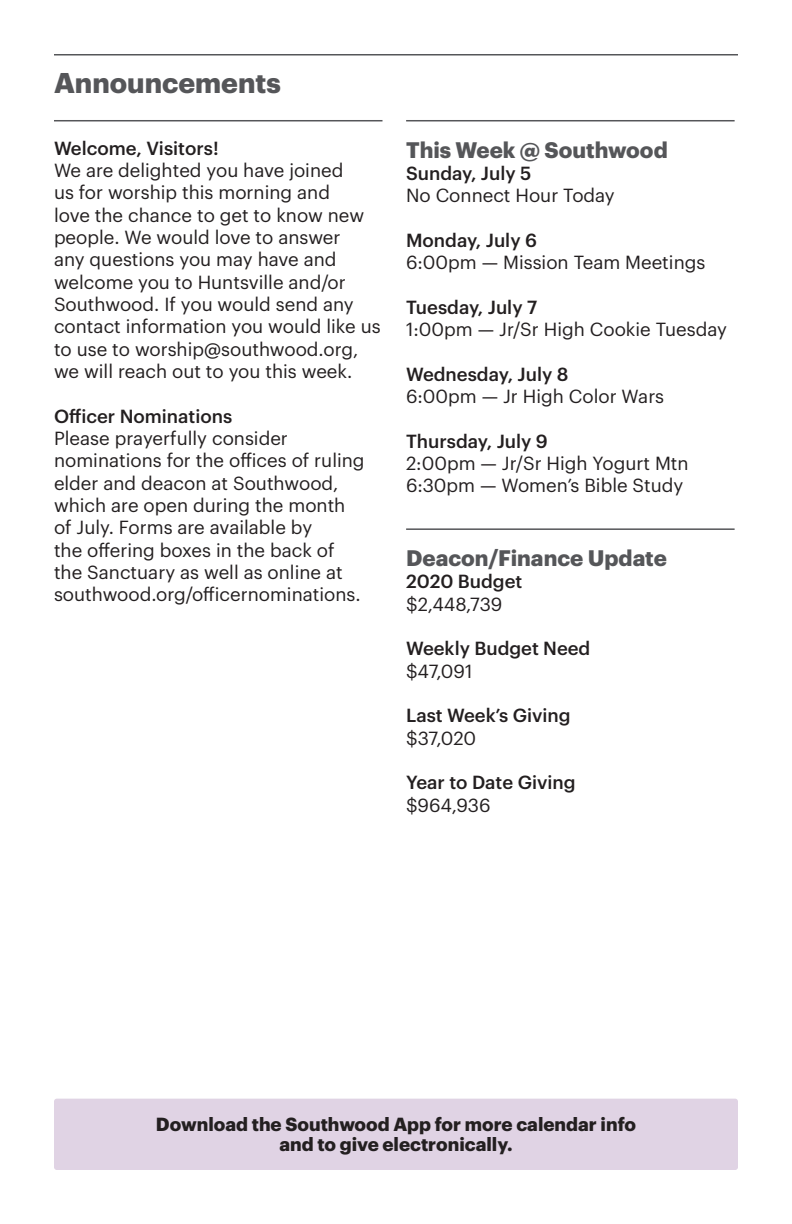
<style>
.page{position:relative;width:792px;height:1224px;background:#fff}
.page>*{position:absolute;margin:0;border:0;box-sizing:border-box;transform-origin:0 0}
.t1{font:700 28px "Graphik";color:#555659}
.t2{font:700 22px "Graphik";color:#555659}
.t3{font:18.6px/22.4px "Graphik";color:#231f20}
.t4{font:500 18.6px "Graphik";color:#231f20}
.t5{font:700 18.6px "Graphik";color:#231f20}
</style>
<div class="page">
<hr style="left:54px;top:54px;width:684px;height:2px;background:#555659">
<hr style="left:54px;top:120px;width:328px;height:1px;background:#555659">
<div style="left:54px;top:1099px;width:684px;height:71px;background:#e0d3e4;border-radius:3px"></div>
<hr style="left:406px;top:120px;width:329px;height:1px;background:#555659">
<hr style="left:406px;top:528px;width:329px;height:2px;background:#555659">
<p class="t1" style="left:54px;top:61px;width:228px">Announcements</p>
<p class="t4" style="left:54px;top:134px;width:166px">Welcome, Visitors!</p>
<p class="t3" style="left:54px;top:158px;width:328px">We are delighted you have joined<br>us for worship this morning and<br>love the chance to get to know new people. We would love to answer<br>any questions you may have and welcome you to Huntsville and/or<br>Southwood. If you would send any contact information you would like us to use to worship@southwood.org, we will reach out to you this week.</p>
<p class="t4" style="left:54px;top:402px;width:180px">Officer Nominations</p>
<p class="t3" style="left:54px;top:425px;width:312px">Please prayerfully consider nominations for the offices of ruling elder and deacon at Southwood, which are open during the month of July. Forms are available by<br>the offering boxes in the back of the Sanctuary as well as online at southwood.org/officernominations.</p>
<p class="t2" style="left:406px;top:133px;width:263px">This Week @ Southwood</p>
<p class="t4" style="left:406px;top:159px;width:127px">Sunday, July 5</p>
<p class="t3" style="left:406px;top:183px;width:210px">No Connect Hour Today</p>
<p class="t4" style="left:406px;top:226px;width:132px">Monday, July 6</p>
<p class="t3" style="left:406px;top:250px;width:301px">6:00pm — Mission Team Meetings</p>
<p class="t4" style="left:406px;top:293px;width:133px">Tuesday, July 7</p>
<p class="t3" style="left:406px;top:317px;width:322px">1:00pm — Jr/Sr High Cookie Tuesday</p>
<p class="t4" style="left:406px;top:360px;width:164px">Wednesday, July 8</p>
<p class="t3" style="left:406px;top:384px;width:260px">6:00pm — Jr High Color Wars</p>
<p class="t4" style="left:406px;top:427px;width:143px">Thursday, July 9</p>
<p class="t3" style="left:406px;top:451px;width:284px">2:00pm — Jr/Sr High Yogurt Mtn</p>
<p class="t3" style="left:406px;top:473px;width:279px">6:30pm — Women’s Bible Study</p>
<p class="t2" style="left:406px;top:541px;width:262px">Deacon/Finance Update</p>
<p class="t4" style="left:406px;top:568px;width:118px">2020 Budget</p>
<p class="t3" style="left:406px;top:591px;width:98px">$2,448,739</p>
<p class="t4" style="left:406px;top:634px;width:186px">Weekly Budget Need</p>
<p class="t3" style="left:406px;top:658px;width:68px">$47,091</p>
<p class="t4" style="left:406px;top:701px;width:166px">Last Week’s Giving</p>
<p class="t3" style="left:406px;top:725px;width:72px">$37,020</p>
<p class="t4" style="left:406px;top:768px;width:171px">Year to Date Giving</p>
<p class="t3" style="left:406px;top:792px;width:86px">$964,936</p>
<p class="t5" style="left:156px;top:1110px;width:482px">Download the Southwood App for more calendar info</p>
<p class="t5" style="left:279px;top:1130px;width:235px">and to give electronically.</p>
</div>
